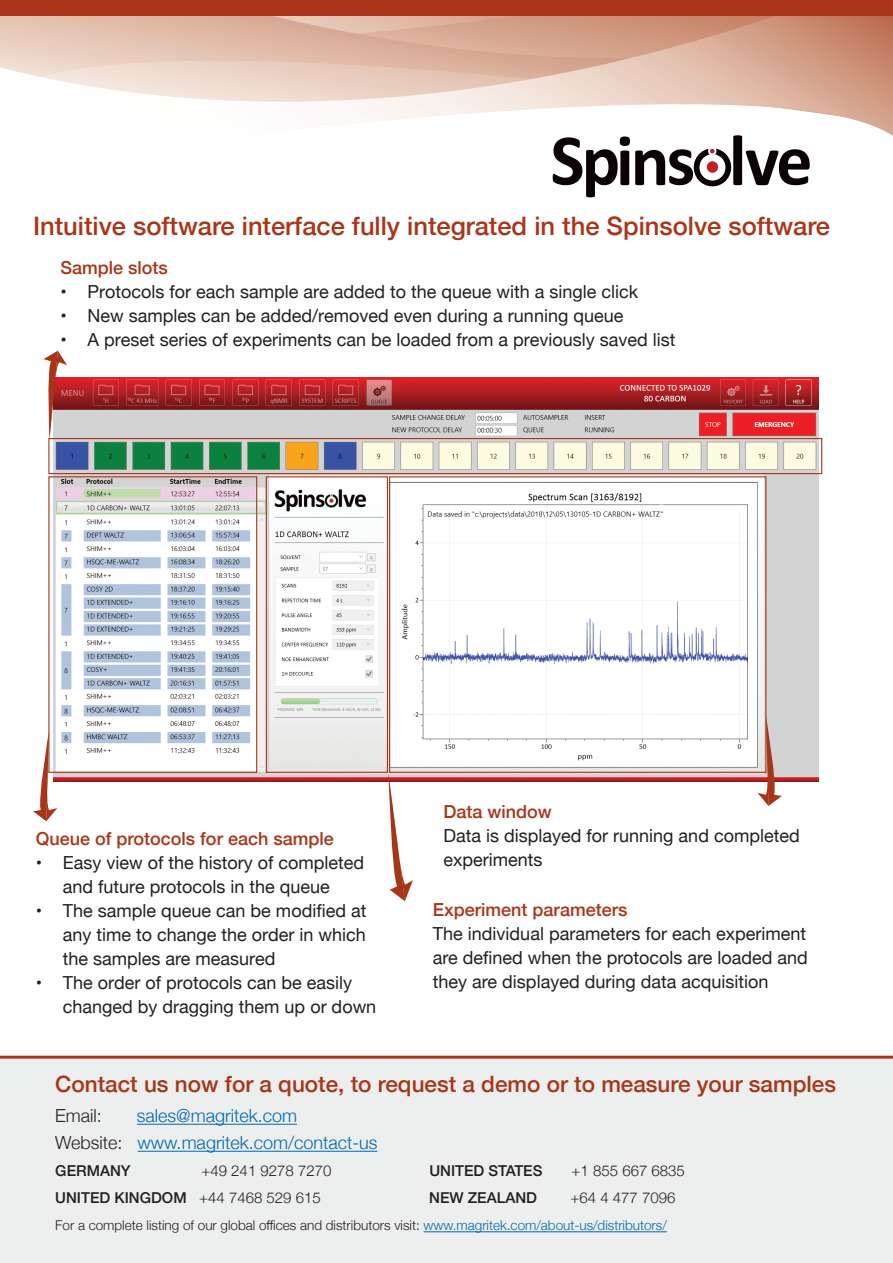
<style>
.page{position:relative;width:893px;height:1263px;background:#fff}
.page>*{position:absolute;margin:0;border:0;box-sizing:border-box;transform-origin:0 0}
.t1{font:500 25.5px "Helvetica Neue";color:#aa3519}
.t2{font:500 22.5px "Helvetica Neue";color:#a73619}
.t3{font:18px/24px "Helvetica Neue";color:#231f20;text-align:justify}
.t4{font:500 18px "Helvetica Neue";color:#aa3519}
.t5{font:300 18px/27px "Helvetica Neue";color:#0168b5;text-align:center}
.t6{font:300 18px "Helvetica Neue";color:#231f20}
.t7{font:500 15px "Helvetica Neue";color:#231f20}
.t8{font:300 15px "Helvetica Neue";color:#231f20}
.t9{font:300 13.5px "Helvetica Neue";color:#231f20}
.s1{color:#231f20}
.s2{font-weight:300}
.s3{color:#0168b5}
</style>
<div class="page">
<div style="left:0;top:1059px;width:893px;height:204px;background:#edeeee"></div>
<hr style="left:0;top:1056px;width:893px;height:3px;background:#a73619">
<hr style="left:137px;top:1124px;width:160px;height:1px;background:#0168b5">
<hr style="left:138px;top:1151px;width:239px;height:1px;background:#0168b5">
<hr style="left:424px;top:1231px;width:243px;height:1px;background:#0168b5">
<svg style="left:0;top:16px;width:893px;height:120px"></svg>
<div style="left:0;top:0;width:893px;height:16px;background:#aa3519"></div>
<svg style="left:553px;top:135px;width:257px;height:62px"></svg>
<div style="left:707px;top:161px;width:11px;height:12px;background:#be2025;border-radius:50%"></div>
<img style="left:53px;top:377px;width:766px;height:404px">
<div style="left:48px;top:438px;width:774px;height:36px;border:1px solid #a73619"></div>
<div style="left:48px;top:476px;width:209px;height:297px;border:1px solid #a73619"></div>
<div style="left:266px;top:476px;width:122px;height:297px;border:1px solid #a73619"></div>
<div style="left:389px;top:476px;width:377px;height:297px;border:1px solid #a73619"></div>
<svg style="left:43px;top:351px;width:24px;height:89px"></svg>
<svg style="left:33px;top:732px;width:24px;height:89px"></svg>
<svg style="left:388px;top:773px;width:25px;height:128px"></svg>
<svg style="left:757px;top:716px;width:25px;height:90px"></svg>
<p class="t1" style="left:33px;top:205px;width:798px">Intuitive software interface fully integrated in the Spinsolve software</p>
<p class="t4" style="left:61px;top:253px;width:109px">Sample slots</p>
<p class="t3" style="left:61px;top:281px;width:579px">• Protocols for each sample are added to the queue with a single click</p>
<p class="t3" style="left:61px;top:305px;width:564px">• New samples can be added/removed even during a running queue</p>
<p class="t3" style="left:61px;top:329px;width:617px">• A preset series of experiments can be loaded from a previously saved list</p>
<p class="t4" style="left:36px;top:824px;width:299px">Queue of protocols for each sample</p>
<p class="t3" style="left:36px;top:851px;width:330px;text-align:center">• Easy view of the history of completed and future protocols in the queue</p>
<p class="t3" style="left:63px;top:899px;width:305px;text-indent:-27px">• The sample queue can be modified at any time to change the order in which the samples are measured</p>
<p class="t3" style="left:63px;top:971px;width:315px;text-indent:-27px">• The order of protocols can be easily changed by dragging them up or down</p>
<p class="t4" style="left:444px;top:797px;width:110px">Data window</p>
<p class="t3" style="left:444px;top:825px;width:358px">Data is displayed for running and completed experiments</p>
<p class="t4" style="left:433px;top:895px;width:196px">Experiment parameters</p>
<p class="t3" style="left:433px;top:922px;width:376px">The individual parameters for each experiment are defined when the protocols are loaded and they are displayed during data acquisition</p>
<p class="t2" style="left:55px;top:1066px;width:782px">Contact us now for a quote, to request a demo or to measure your samples</p>
<p class="t6" style="left:55px;top:1101px;width:48px">Email:</p>
<p class="t5" style="left:55px;top:1101px;width:324px">sales@magritek.com<br><span class="s1">Website:</span> www.magritek.com/contact-us</p>
<p class="t7" style="left:55px;top:1159px;width:77px">GERMANY</p>
<p class="t8" style="left:201px;top:1159px;width:131px">+49 241 9278 7270</p>
<p class="t7" style="left:429px;top:1159px;width:115px">UNITED STATES</p>
<p class="t8" style="left:572px;top:1159px;width:115px">+1 855 667 6835</p>
<p class="t7" style="left:55px;top:1186px;width:267px">UNITED KINGDOM <span class="s2">+44 7468 529 615</span></p>
<p class="t7" style="left:429px;top:1186px;width:109px">NEW ZEALAND</p>
<p class="t8" style="left:570px;top:1186px;width:106px">+64 4 477 7096</p>
<p class="t9" style="left:55px;top:1215px;width:613px">For a complete listing of our global offices and distributors visit: <span class="s3">www.magritek.com/about-us/distributors/</span></p>
</div>
